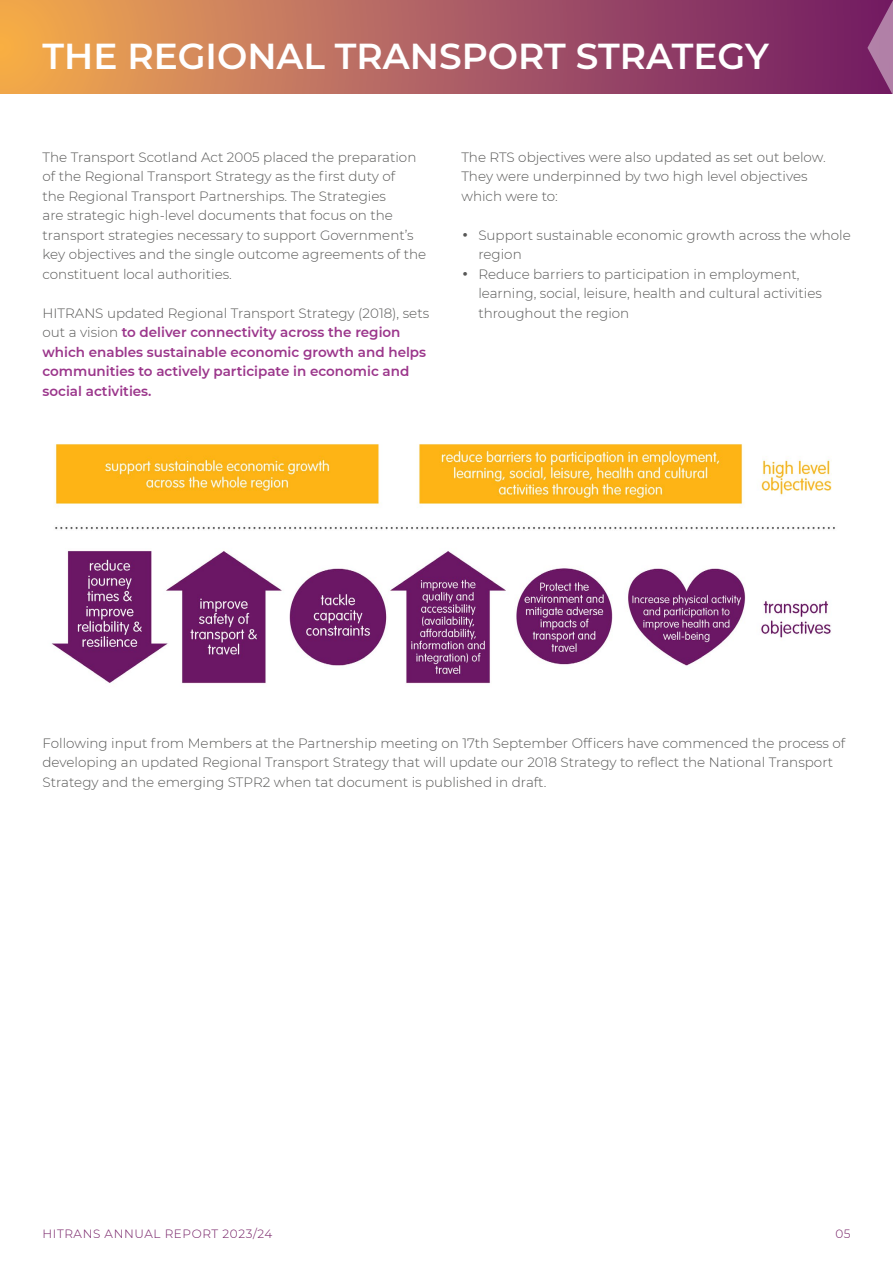
<style>
.page{position:relative;width:893px;height:1263px;background:#fff}
.page>*{position:absolute;margin:0;border:0;box-sizing:border-box;transform-origin:0 0}
.t1{font:600 36px "Montserrat";color:#fff}
.t2{font:300 13.5px/19.5px "Montserrat";color:#575756}
.t3{font:600 13.5px/19.5px "Montserrat";color:#9b368b}
.t4{font:300 12px "Montserrat";letter-spacing:.05em;color:#711861}
.s1{font-weight:300;color:#575756}
.s2{font-family:"Gill Sans";font-size:15px}
</style>
<div class="page">
<div style="left:0;top:0;width:893px;height:93px;background:linear-gradient(to right,#f3ab54,#6d176c)"></div>
<svg style="left:867px;top:0;width:26px;height:94px;background:#924d84"></svg>
<img style="left:51px;top:444px;width:784px;height:240px">
<h1 class="t1" style="left:43px;top:31px;width:728px">THE REGIONAL TRANSPORT STRATEGY</h1>
<p class="t2" style="left:43px;top:147px;width:385px">The Transport Scotland Act 2005 placed the preparation of the Regional Transport Strategy as the first duty of<br>the Regional Transport Partnerships. The Strategies<br>are strategic high-level documents that focus on the transport strategies necessary to support Government’s key objectives and the single outcome agreements of the constituent local authorities.</p>
<p class="t3" style="left:43px;top:303px;width:388px"><span class="s1">HITRANS updated Regional Transport Strategy (2018), sets out a vision</span> to deliver connectivity across the region which enables sustainable economic growth and helps communities to actively participate in economic and social activities.</p>
<p class="t2" style="left:461px;top:147px;width:366px">The RTS objectives were also updated as set out below.<br>They were underpinned by two high level objectives which were to:</p>
<p class="t2" style="left:478px;top:225px;width:374px;text-indent:-17px"><span class="s2">•</span> Support sustainable economic growth across the whole region</p>
<p class="t2" style="left:478px;top:264px;width:345px;text-indent:-17px"><span class="s2">•</span> Reduce barriers to participation in employment, learning, social, leisure, health and cultural activities throughout the region</p>
<p class="t2" style="left:43px;top:733px;width:804px">Following input from Members at the Partnership meeting on 17th September Officers have commenced the process of developing an updated Regional Transport Strategy that will update our 2018 Strategy to reflect the National Transport<br>Strategy and the emerging STPR2 when tat document is published in draft.</p>
<p class="t4" style="left:43px;top:1225px;width:231px">HITRANS ANNUAL REPORT 2023/24</p>
<p class="t4" style="left:836px;top:1225px;width:16px">05</p>
</div>
